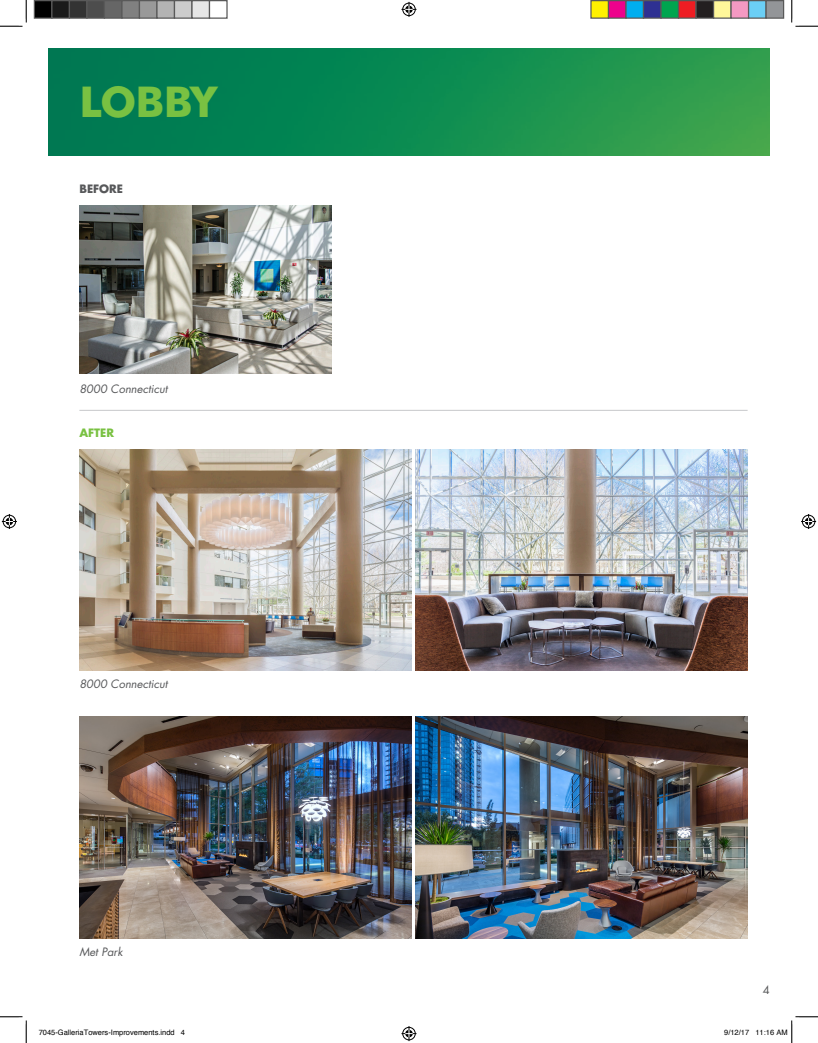
<style>
.page{position:relative;width:818px;height:1043px;background:#fff}
.page>*{position:absolute;margin:0;border:0;box-sizing:border-box;transform-origin:0 0}
.t1{font:700 42.5px "Futura Md BT";letter-spacing:-.03em;color:#79c142}
.t2{font:italic 11.25px "Futura Std";color:#57585a}
.t3{font:700 11.25px "Futura Std";color:#57585a}
.t4{font:700 11.25px "Futura Std";color:#79c142}
.t5{font:11.25px "Futura Std";color:#57585a}
.t6{font:7.5px "Helvetica";color:#000}
</style>
<div class="page">
<img style="left:49px;top:49px;width:720px;height:106px">
<img style="left:79px;top:205px;width:253px;height:168px">
<img style="left:79px;top:449px;width:332px;height:221px">
<img style="left:79px;top:716px;width:332px;height:222px">
<img style="left:415px;top:449px;width:332px;height:221px">
<img style="left:415px;top:716px;width:332px;height:222px">
<hr style="left:79px;top:410px;width:668px;height:1px;background:#c7c8ca">
<svg style="left:0;top:0;width:27px;height:27px"></svg>
<svg style="left:0;top:1016px;width:27px;height:26px"></svg>
<svg style="left:791px;top:0;width:27px;height:27px"></svg>
<svg style="left:401px;top:2px;width:15px;height:15px"></svg>
<svg style="left:401px;top:1026px;width:15px;height:15px"></svg>
<svg style="left:2px;top:514px;width:15px;height:15px"></svg>
<svg style="left:801px;top:514px;width:15px;height:15px"></svg>
<div style="left:34px;top:1px;width:18px;height:17px;background:#000"></div>
<div style="left:34px;top:0;width:18px;height:19px;border:1px solid #595959"></div>
<div style="left:52px;top:1px;width:17px;height:17px;background:#1a1a1a"></div>
<div style="left:51px;top:0;width:19px;height:19px;border:1px solid #595959"></div>
<div style="left:69px;top:1px;width:18px;height:17px;background:#333"></div>
<div style="left:69px;top:0;width:19px;height:19px;border:1px solid #595959"></div>
<div style="left:87px;top:1px;width:17px;height:17px;background:#4d4d4d"></div>
<div style="left:86px;top:0;width:19px;height:19px;border:1px solid #595959"></div>
<div style="left:104px;top:1px;width:18px;height:17px;background:#666"></div>
<div style="left:104px;top:0;width:18px;height:19px;border:1px solid #595959"></div>
<div style="left:122px;top:1px;width:17px;height:17px;background:#808080"></div>
<div style="left:121px;top:0;width:19px;height:19px;border:1px solid #595959"></div>
<div style="left:139px;top:1px;width:18px;height:17px;background:#999"></div>
<div style="left:139px;top:0;width:19px;height:19px;border:1px solid #595959"></div>
<div style="left:157px;top:1px;width:17px;height:17px;background:#b3b3b3"></div>
<div style="left:156px;top:0;width:19px;height:19px;border:1px solid #595959"></div>
<div style="left:174px;top:1px;width:18px;height:17px;background:#ccc"></div>
<div style="left:174px;top:0;width:18px;height:19px;border:1px solid #595959"></div>
<div style="left:192px;top:1px;width:17px;height:17px;background:#e6e6e6"></div>
<div style="left:191px;top:0;width:19px;height:19px;border:1px solid #595959"></div>
<div style="left:209px;top:0;width:19px;height:19px;border:1px solid #595959"></div>
<div style="left:591px;top:1px;width:17px;height:17px;background:#fff101"></div>
<div style="left:590px;top:0;width:19px;height:19px;border:1px solid #595959"></div>
<div style="left:608px;top:1px;width:18px;height:17px;background:#ed028c"></div>
<div style="left:608px;top:0;width:18px;height:19px;border:1px solid #595959"></div>
<div style="left:626px;top:1px;width:17px;height:17px;background:#00aeef"></div>
<div style="left:625px;top:0;width:19px;height:19px;border:1px solid #595959"></div>
<div style="left:643px;top:1px;width:18px;height:17px;background:#2e3092"></div>
<div style="left:642px;top:0;width:19px;height:19px;border:1px solid #595959"></div>
<div style="left:661px;top:1px;width:17px;height:17px;background:#00a54f"></div>
<div style="left:660px;top:0;width:19px;height:19px;border:1px solid #595959"></div>
<div style="left:678px;top:1px;width:18px;height:17px;background:#ee1d23"></div>
<div style="left:678px;top:0;width:18px;height:19px;border:1px solid #595959"></div>
<div style="left:696px;top:1px;width:17px;height:17px;background:#231f20"></div>
<div style="left:695px;top:0;width:19px;height:19px;border:1px solid #595959"></div>
<div style="left:713px;top:1px;width:18px;height:17px;background:#fff79a"></div>
<div style="left:712px;top:0;width:19px;height:19px;border:1px solid #595959"></div>
<div style="left:731px;top:1px;width:17px;height:17px;background:#f499c2"></div>
<div style="left:730px;top:0;width:19px;height:19px;border:1px solid #595959"></div>
<div style="left:748px;top:1px;width:18px;height:17px;background:#6bcff6"></div>
<div style="left:748px;top:0;width:18px;height:19px;border:1px solid #595959"></div>
<div style="left:766px;top:1px;width:17px;height:17px;background:#939598"></div>
<div style="left:765px;top:0;width:19px;height:19px;border:1px solid #595959"></div>
<svg style="left:791px;top:1016px;width:27px;height:26px"></svg>
<p class="t1" style="left:79px;top:76px;width:139px">LOBBY</p>
<p class="t3" style="left:79px;top:181px;width:45px">BEFORE</p>
<p class="t2" style="left:79px;top:381px;width:90px">8000 Connecticut</p>
<p class="t4" style="left:79px;top:426px;width:36px">AFTER</p>
<p class="t2" style="left:79px;top:677px;width:90px">8000 Connecticut</p>
<p class="t2" style="left:79px;top:944px;width:45px">Met Park</p>
<p class="t5" style="left:762px;top:982px;width:8px">4</p>
<p class="t6" style="left:39px;top:1027px;width:148px">7045-GalleriaTowers-Improvements.indd 4</p>
<p class="t6" style="left:724px;top:1027px;width:65px">9/12/17 11:16 AM</p>
</div>
